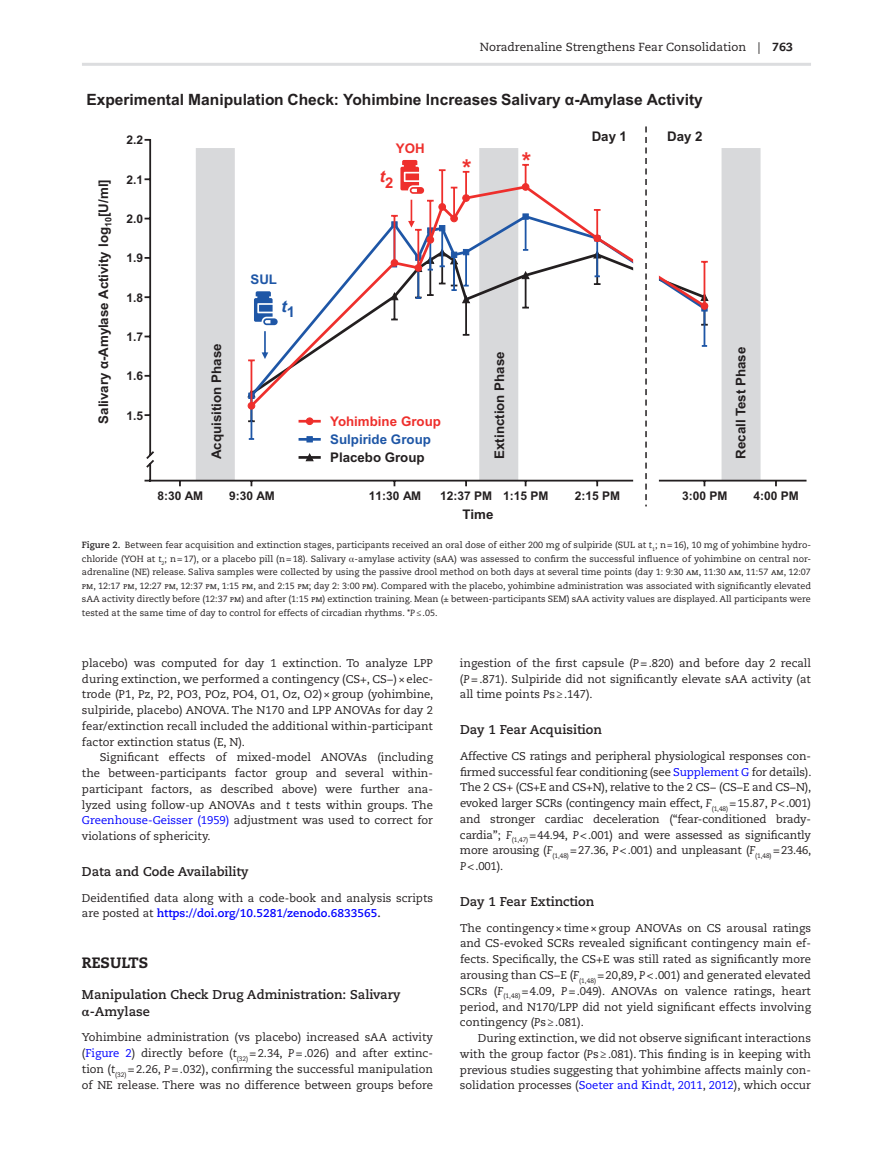
<style>
.page{position:relative;width:893px;height:1174px;background:#fff}
.page>*{position:absolute;margin:0;border:0;box-sizing:border-box;transform-origin:0 0}
.t1{font:700 24.3px "Arial";color:#ee2f2c}
.t2{font:italic 700 16.65px "Arial";color:#1e56a6}
.t3{font:italic 700 16.65px "Arial";color:#ee2f2c}
.t4{font:700 15.6px "Arial";color:#231f20}
.t5{font:800 15px "Caecilia LT Std";color:#231f20}
.t6{font:700 13.35px "Arial";color:#231f20}
.t7{font:700 13.35px "Arial";color:#ee2f2c}
.t8{font:700 13.35px "Arial";color:#1e56a6}
.t9{font:700 12.75px/16.5px "Caecilia LT Std";color:#231f20}
.t10{font:700 12px "Arial";color:#231f20}
.t11{font:11.7px "Caecilia LT Std";color:#231f20}
.t12{font:11.25px/15.8px "Caecilia LT Std";color:#231f20;text-align:justify}
.t13{font:9px/13.5px "Caecilia LT Std";color:#231f20;text-align:justify}
.s1{font-weight:800}
.s2{font-weight:700}
.s3{font-style:italic}
.s4{font-family:"Gandhari Unicode"}
.s5{color:#00f}
.s6{font-weight:700;color:#00f}
</style>
<div class="page">
<hr style="left:82px;top:63px;width:729px;height:3px;background:#dcdddf">
<svg style="left:144px;top:126px;width:662px;height:380px"></svg>
<p class="t11" style="left:480px;top:40px;width:315px">Noradrenaline Strengthens Fear Consolidation | <span class="s1">763</span></p>
<h3 class="t4" style="left:86px;top:89px;width:618px">Experimental Manipulation Check: Yohimbine Increases Salivary α-Amylase Activity</h3>
<p class="t6" style="left:95px;top:423px;width:246px;rotate:-90deg">Salivary α-Amylase Activity log<sub>10</sub>[U/ml]</p>
<p class="t10" style="left:127px;top:132px;width:18px">2.2</p>
<p class="t10" style="left:127px;top:172px;width:18px">2.1</p>
<p class="t10" style="left:127px;top:211px;width:18px">2.0</p>
<p class="t10" style="left:127px;top:250px;width:18px">1.9</p>
<p class="t10" style="left:127px;top:289px;width:18px">1.8</p>
<p class="t10" style="left:127px;top:329px;width:18px">1.7</p>
<p class="t10" style="left:127px;top:368px;width:18px">1.6</p>
<p class="t10" style="left:127px;top:407px;width:18px">1.5</p>
<p class="t6" style="left:208px;top:459px;width:117px;rotate:-90deg">Acquisition Phase</p>
<p class="t8" style="left:250px;top:271px;width:28px">SUL</p>
<h2 class="t2" style="left:281px;top:295px;width:15px">t<sub>1</sub></h2>
<p class="t7" style="left:396px;top:139px;width:30px">YOH</p>
<h2 class="t3" style="left:379px;top:165px;width:15px">t<sub>2</sub></h2>
<h1 class="t1" style="left:462px;top:149px;width:71px">* *</h1>
<p class="t6" style="left:592px;top:128px;width:37px">Day 1</p>
<p class="t6" style="left:667px;top:128px;width:37px">Day 2</p>
<p class="t7" style="left:330px;top:412px;width:112px">Yohimbine Group</p>
<p class="t8" style="left:330px;top:431px;width:102px">Sulpiride Group</p>
<p class="t6" style="left:330px;top:449px;width:96px">Placebo Group</p>
<p class="t6" style="left:491px;top:459px;width:109px;rotate:-90deg">Extinction Phase</p>
<p class="t6" style="left:732px;top:459px;width:114px;rotate:-90deg">Recall Test Phase</p>
<p class="t10" style="left:158px;top:488px;width:47px">8:30 AM</p>
<p class="t10" style="left:229px;top:488px;width:47px">9:30 AM</p>
<p class="t10" style="left:369px;top:488px;width:54px">11:30 AM</p>
<p class="t10" style="left:440px;top:488px;width:110px">12:37 PM 1:15 PM</p>
<p class="t10" style="left:575px;top:488px;width:47px">2:15 PM</p>
<p class="t10" style="left:682px;top:488px;width:47px">3:00 PM</p>
<p class="t10" style="left:753px;top:488px;width:47px">4:00 PM</p>
<p class="t6" style="left:463px;top:505px;width:32px">Time</p>
<p class="t13" style="left:82px;top:538px;width:731px"><span class="s2">Figure 2.</span> Between fear acquisition and extinction stages, participants received an oral dose of either 200 mg of sulpiride (SUL at <span class="s3">t</span><sub>1</sub>; n=16), 10 mg of yohimbine hydro&shy;chloride (YOH at <span class="s3">t</span><sub>2</sub>; n=17), or a placebo pill (n=18). Salivary <span class="s4">α</span>-amylase activity (sAA) was assessed to confirm the successful influence of yohimbine on central nor&shy;adrenaline (NE) release. Saliva samples were collected by using the passive drool method on both days at several time points (day 1: 9:30 am, 11:30 am, 11:57 am, 12:07 pm, 12:17 pm, 12:27 pm, 12:37 pm, 1:15 pm, and 2:15 pm; day 2: 3:00 pm). Compared with the placebo, yohimbine administration was associated with significantly elevated sAA activity directly before (12:37 pm) and after (1:15 pm) extinction training. Mean (± between-participants SEM) sAA activity values are displayed. All participants were tested at the same time of day to control for effects of circadian rhythms. *<span class="s3">P</span>≤.05.</p>
<p class="t12" style="left:82px;top:655px;width:353px">placebo) was computed for day 1 extinction. To analyze LPP during extinction, we performed a contingency (CS+, CS−)<span class="s4">×</span>elec&shy;trode (P1, Pz, P2, PO3, POz, PO4, O1, Oz, O2)<span class="s4">×</span>group (yohimbine, sulpiride, placebo) ANOVA. The N170 and LPP ANOVAs for day 2 fear/extinction recall included the additional within-participant factor extinction status (E, N).</p>
<p class="t12" style="left:82px;top:750px;width:353px;text-indent:18px">Significant effects of mixed-model ANOVAs (including the between-participants factor group and several within&shy;participant factors, as described above) were further ana&shy;lyzed using follow-up ANOVAs and <span class="s3">t</span> tests within groups. The <span class="s5">Greenhouse-Geisser (1959)</span> adjustment was used to correct for violations of sphericity.</p>
<p class="t9" style="left:82px;top:863px;width:168px">Data and Code Availability</p>
<p class="t12" style="left:82px;top:890px;width:353px">Deidentified data along with a code-book and analysis scripts are posted at <span class="s6">https://doi.org/10.5281/zenodo.6833565</span><span class="s2">.</span></p>
<h3 class="t5" style="left:82px;top:954px;width:68px">RESULTS</h3>
<p class="t9" style="left:82px;top:986px;width:320px">Manipulation Check Drug Administration: Salivary <span class="s4">α</span>-Amylase</p>
<p class="t12" style="left:82px;top:1029px;width:353px">Yohimbine administration (vs placebo) increased sAA activity (<span class="s5">Figure 2</span>) directly before (<span class="s3">t</span><sub>(32)</sub> =2.34, <span class="s3">P</span>=.026) and after extinc&shy;tion (<span class="s3">t</span><sub>(32)</sub> =2.26, <span class="s3">P</span>=.032), confirming the successful manipulation of NE release. There was no difference between groups before</p>
<p class="t12" style="left:460px;top:655px;width:352px">ingestion of the first capsule (<span class="s3">P</span>=.820) and before day 2 recall (<span class="s3">P</span>=.871). Sulpiride did not significantly elevate sAA activity (at all time points <span class="s3">P</span>s≥.147).</p>
<p class="t9" style="left:460px;top:722px;width:143px">Day 1 Fear Acquisition</p>
<p class="t12" style="left:460px;top:748px;width:353px">Affective CS ratings and peripheral physiological responses con&shy;firmed successful fear conditioning (see <span class="s5">Supplement G</span> for details).<br>The 2 CS+ (CS+E and CS+N), relative to the 2 CS− (CS−E and CS−N), evoked larger SCRs (contingency main effect, <span class="s3">F</span><sub>(1,48)</sub> =15.87, <span class="s3">P</span>&lt;.001) and stronger cardiac deceleration (“fear-conditioned brady&shy;cardia”; <span class="s3">F</span><sub>(1,47)</sub> =44.94, <span class="s3">P</span>&lt;.001) and were assessed as significantly more arousing (<span class="s3">F</span><sub>(1,48)</sub> =27.36, <span class="s3">P</span>&lt;.001) and unpleasant (<span class="s3">F</span><sub>(1,48)</sub> =23.46, <span class="s3">P</span>&lt;.001).</p>
<p class="t9" style="left:460px;top:893px;width:136px">Day 1 Fear Extinction</p>
<p class="t12" style="left:460px;top:920px;width:353px">The contingency<span class="s4">×</span>time<span class="s4">×</span>group ANOVAs on CS arousal ratings and CS-evoked SCRs revealed significant contingency main ef&shy;fects. Specifically, the CS+E was still rated as significantly more arousing than CS−E (<span class="s3">F</span><sub>(1,48)</sub> =20,89, <span class="s3">P</span>&lt;.001) and generated elevated SCRs (<span class="s3">F</span><sub>(1,48)</sub> =4.09, <span class="s3">P</span>=.049). ANOVAs on valence ratings, heart period, and N170/LPP did not yield significant effects involving contingency (<span class="s3">P</span>s≥.081).</p>
<p class="t12" style="left:460px;top:1030px;width:353px;text-indent:18px">During extinction, we did not observe significant interactions with the group factor (<span class="s3">P</span>s≥.081). This finding is in keeping with previous studies suggesting that yohimbine affects mainly con&shy;solidation processes (<span class="s5">Soeter and Kindt, 2011</span>, <span class="s5">2012</span>), which occur</p>
</div>
